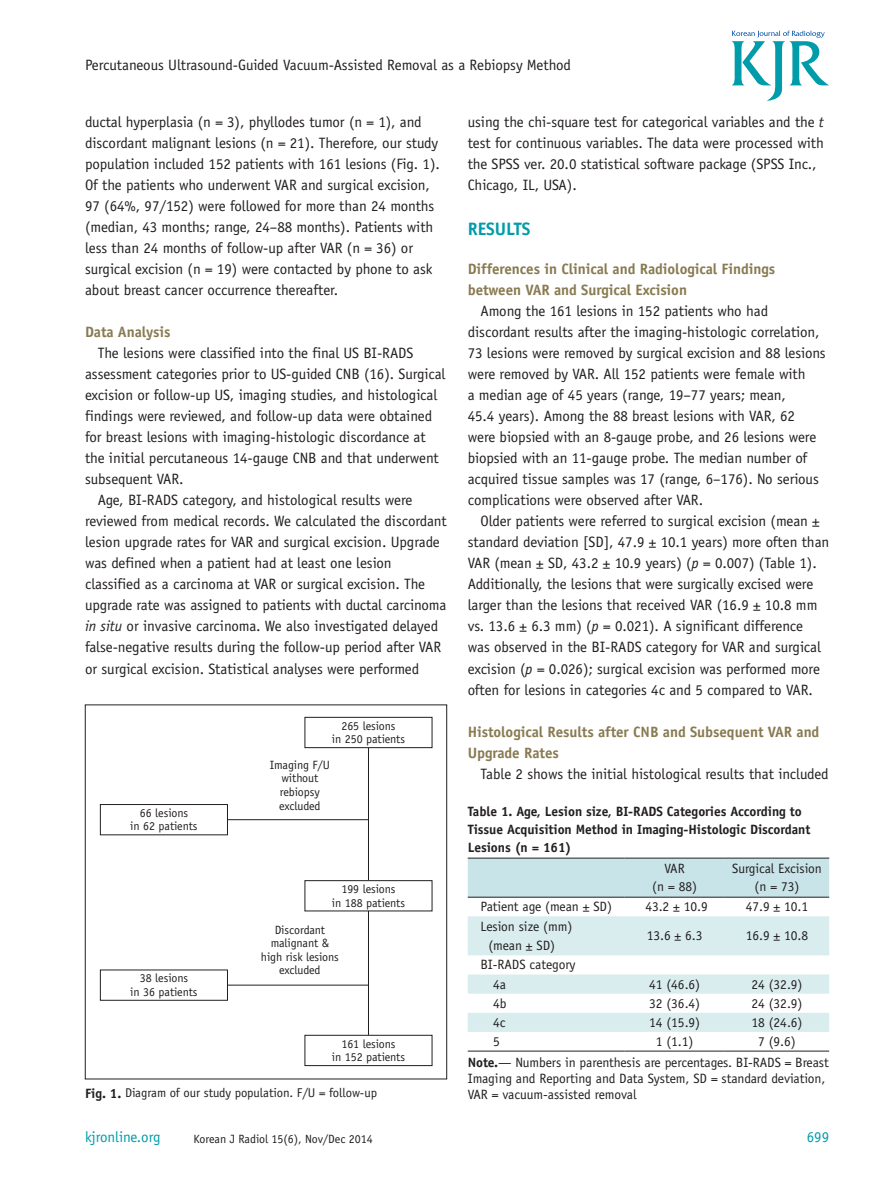
<style>
.page{position:relative;width:893px;height:1191px;background:#fff}
.page>*{position:absolute;margin:0;border:0;box-sizing:border-box;transform-origin:0 0}
.큰제목{font:700 18px "Officina Sans Std";letter-spacing:-.005em;color:#009caa}
.본문{font:15px/21px "Officina Sans Std";letter-spacing:-.005em;color:#231f20}
._1_제목{font:700 15px/21px "Officina Sans Std";letter-spacing:-.005em;color:#887a51}
.t1{font:15px "Officina Sans Std";letter-spacing:-.005em;color:#009caa}
.표본문{font:13.5px/18.8px "Officina Sans Std";letter-spacing:-.005em;color:#231f20;text-align:center}
.표설명{font:13.5px/16.2px "Officina Sans Std";letter-spacing:-.005em;color:#231f20}
.표제목{font:700 13.5px/18px "Officina Sans Std";letter-spacing:-.005em;color:#231f20}
.그림제목1{font:12.75px "Officina Sans Std";letter-spacing:-.005em;color:#231f20}
.t2{font:12px "Officina Sans Std";letter-spacing:-.005em;color:#231f20}
.t3{font:12px "Officina Sans Std";letter-spacing:-.025em;color:#231f20}
.s1{font-style:italic}
.s2{font-weight:700}
.s3{font-weight:700;font-size:13.5px}
</style>
<div class="page">
<svg style="left:732px;top:31px;width:97px;height:70px"></svg>
<div style="left:468px;top:858px;width:361px;height:38px;background:#c9e4e9"></div>
<svg style="left:468px;top:916px;width:361px;height:116px"></svg>
<hr style="left:468px;top:1050px;width:156px;height:1px;background:#231f20">
<hr style="left:624px;top:1050px;width:101px;height:1px;background:#231f20">
<hr style="left:725px;top:1050px;width:104px;height:1px;background:#231f20">
<hr style="left:468px;top:857px;width:156px;height:1px;background:#231f20">
<hr style="left:624px;top:857px;width:101px;height:1px;background:#231f20">
<hr style="left:725px;top:857px;width:104px;height:1px;background:#231f20">
<hr style="left:468px;top:896px;width:156px;height:1px;background:#231f20">
<hr style="left:624px;top:896px;width:101px;height:1px;background:#231f20">
<hr style="left:725px;top:896px;width:104px;height:1px;background:#231f20">
<div style="left:85px;top:704px;width:362px;height:375px;border:1px solid #231f20"></div>
<hr style="left:228px;top:819px;width:140px;height:1px;background:#231f20">
<hr style="left:228px;top:985px;width:140px;height:1px;background:#231f20">
<hr style="left:368px;top:748px;width:1px;height:287px;background:#231f20">
<div style="left:305px;top:717px;width:127px;height:31px;border:1px solid #231f20"></div>
<div style="left:305px;top:880px;width:127px;height:31px;background:#fff"></div>
<div style="left:305px;top:880px;width:127px;height:31px;border:1px solid #231f20"></div>
<div style="left:305px;top:1035px;width:127px;height:30px;border:1px solid #231f20"></div>
<div style="left:100px;top:804px;width:128px;height:31px;border:1px solid #231f20"></div>
<p class="본문" style="left:85px;top:54px;width:488px">Percutaneous Ultrasound-Guided Vacuum-Assisted Removal as a Rebiopsy Method</p>
<p class="본문" style="left:85px;top:112px;width:356px">ductal hyperplasia (n = 3), phyllodes tumor (n = 1), and discordant malignant lesions (n = 21). Therefore, our study population included 152 patients with 161 lesions (Fig. 1).<br>Of the patients who underwent VAR and surgical excision, 97 (64%, 97/152) were followed for more than 24 months (median, 43 months; range, 24–88 months). Patients with less than 24 months of follow-up after VAR (n = 36) or surgical excision (n = 19) were contacted by phone to ask about breast cancer occurrence thereafter.</p>
<p class="_1_제목" style="left:85px;top:321px;width:87px">Data Analysis</p>
<p class="본문" style="left:85px;top:343px;width:362px;text-indent:13px">The lesions were classified into the final US BI-RADS assessment categories prior to US-guided CNB (16). Surgical excision or follow-up US, imaging studies, and histological findings were reviewed, and follow-up data were obtained for breast lesions with imaging-histologic discordance at the initial percutaneous 14-gauge CNB and that underwent subsequent VAR.</p>
<p class="본문" style="left:85px;top:490px;width:363px;text-indent:13px">Age, BI-RADS category, and histological results were reviewed from medical records. We calculated the discordant lesion upgrade rates for VAR and surgical excision. Upgrade was defined when a patient had at least one lesion classified as a carcinoma at VAR or surgical excision. The upgrade rate was assigned to patients with ductal carcinoma <span class="s1">in situ</span> or invasive carcinoma. We also investigated delayed false-negative results during the follow-up period after VAR or surgical excision. Statistical analyses were performed</p>
<p class="t2" style="left:140px;top:806px;width:50px">66 lesions</p>
<p class="t2" style="left:130px;top:819px;width:69px">in 62 patients</p>
<p class="t2" style="left:140px;top:971px;width:50px">38 lesions</p>
<p class="t2" style="left:130px;top:984px;width:69px">in 36 patients</p>
<p class="t2" style="left:341px;top:718px;width:56px">265 lesions</p>
<p class="t2" style="left:332px;top:732px;width:75px">in 250 patients</p>
<p class="t2" style="left:270px;top:758px;width:62px">Imaging F/U</p>
<p class="t2" style="left:281px;top:771px;width:38px">without</p>
<p class="t2" style="left:280px;top:785px;width:41px">rebiopsy</p>
<p class="t3" style="left:279px;top:798px;width:43px">excluded</p>
<p class="t2" style="left:341px;top:882px;width:56px">199 lesions</p>
<p class="t2" style="left:332px;top:895px;width:75px">in 188 patients</p>
<p class="t2" style="left:275px;top:922px;width:52px">Discordant</p>
<p class="t2" style="left:271px;top:936px;width:60px">malignant &amp;</p>
<p class="t2" style="left:261px;top:949px;width:79px">high risk lesions</p>
<p class="t3" style="left:279px;top:963px;width:43px">excluded</p>
<p class="t2" style="left:341px;top:1036px;width:56px">161 lesions</p>
<p class="t2" style="left:332px;top:1050px;width:75px">in 152 patients</p>
<p class="본문" style="left:468px;top:112px;width:358px">using the chi-square test for categorical variables and the <span class="s1">t </span>test for continuous variables. The data were processed with the SPSS ver. 20.0 statistical software package (SPSS Inc., Chicago, IL, USA).</p>
<p class="큰제목" style="left:468px;top:217px;width:64px">RESULTS</p>
<p class="_1_제목" style="left:468px;top:258px;width:309px">Differences in Clinical and Radiological Findings between VAR and Surgical Excision</p>
<p class="본문" style="left:468px;top:301px;width:359px;text-indent:13px">Among the 161 lesions in 152 patients who had discordant results after the imaging-histologic correlation, 73 lesions were removed by surgical excision and 88 lesions were removed by VAR. All 152 patients were female with<br>a median age of 45 years (range, 19–77 years; mean,<br>45.4 years). Among the 88 breast lesions with VAR, 62 were biopsied with an 8-gauge probe, and 26 lesions were biopsied with an 11-gauge probe. The median number of acquired tissue samples was 17 (range, 6–176). No serious complications were observed after VAR.</p>
<p class="본문" style="left:468px;top:511px;width:363px;text-indent:13px">Older patients were referred to surgical excision (mean ± standard deviation [SD], 47.9 ± 10.1 years) more often than VAR (mean ± SD, 43.2 ± 10.9 years) (<span class="s1">p</span> = 0.007) (Table 1).<br>Additionally, the lesions that were surgically excised were larger than the lesions that received VAR (16.9 ± 10.8 mm vs. 13.6 ± 6.3 mm) (<span class="s1">p</span> = 0.021). A significant difference<br>was observed in the BI-RADS category for VAR and surgical excision (<span class="s1">p</span> = 0.026); surgical excision was performed more often for lesions in categories 4c and 5 compared to VAR.</p>
<p class="_1_제목" style="left:468px;top:720px;width:353px">Histological Results after CNB and Subsequent VAR and<br>Upgrade Rates</p>
<p class="본문" style="left:480px;top:763px;width:350px">Table 2 shows the initial histological results that included</p>
<p class="표제목" style="left:468px;top:802px;width:344px">Table 1. Age, Lesion size, BI-RADS Categories According to<br>Tissue Acquisition Method in Imaging-Histologic Discordant<br>Lesions (n = 161)</p>
<p class="표본문" style="left:652px;top:858px;width:46px">VAR<br>(n = 88)</p>
<p class="표본문" style="left:732px;top:858px;width:91px">Surgical Excision</p>
<p class="표본문" style="left:755px;top:877px;width:46px">(n = 73)</p>
<p class="표본문" style="left:480px;top:897px;width:133px">Patient age (mean ± SD)</p>
<p class="표본문" style="left:645px;top:897px;width:64px">43.2 ± 10.9</p>
<p class="표본문" style="left:746px;top:897px;width:64px">47.9 ± 10.1</p>
<p class="표본문" style="left:480px;top:917px;width:93px">Lesion size (mm)</p>
<p class="표본문" style="left:488px;top:935px;width:68px">(mean ± SD)</p>
<p class="표본문" style="left:647px;top:926px;width:57px">13.6 ± 6.3</p>
<p class="표본문" style="left:746px;top:926px;width:64px">16.9 ± 10.8</p>
<p class="표본문" style="left:480px;top:955px;width:97px">BI-RADS category</p>
<p class="표본문" style="left:493px;top:974px;width:14px">4a</p>
<p class="표본문" style="left:649px;top:974px;width:53px">41 (46.6)</p>
<p class="표본문" style="left:751px;top:974px;width:53px">24 (32.9)</p>
<p class="표본문" style="left:493px;top:993px;width:15px">4b</p>
<p class="표본문" style="left:649px;top:993px;width:53px">32 (36.4)</p>
<p class="표본문" style="left:751px;top:993px;width:53px">24 (32.9)</p>
<p class="표본문" style="left:493px;top:1013px;width:14px">4c</p>
<p class="표본문" style="left:649px;top:1013px;width:53px">14 (15.9)</p>
<p class="표본문" style="left:751px;top:1013px;width:53px">18 (24.6)</p>
<p class="표본문" style="left:493px;top:1031px;width:8px">5</p>
<p class="표본문" style="left:656px;top:1031px;width:39px">1 (1.1)</p>
<p class="표본문" style="left:758px;top:1031px;width:39px">7 (9.6)</p>
<p class="표설명" style="left:468px;top:1054px;width:363px"><span class="s2">Note.</span>— Numbers in parenthesis are percentages. BI-RADS = Breast<br>Imaging and Reporting and Data System, SD = standard deviation,</p>
<p class="그림제목1" style="left:85px;top:1085px;width:294px"><span class="s3">Fig. 1.</span> Diagram of our study population. F/U = follow-up</p>
<p class="표설명" style="left:468px;top:1086px;width:170px">VAR = vacuum-assisted removal</p>
<p class="t1" style="left:85px;top:1128px;width:77px">kjronline.org</p>
<p class="t2" style="left:194px;top:1132px;width:181px">Korean J Radiol 15(6), Nov/Dec 2014</p>
<p class="t1" style="left:807px;top:1128px;width:24px">699</p>
</div>
